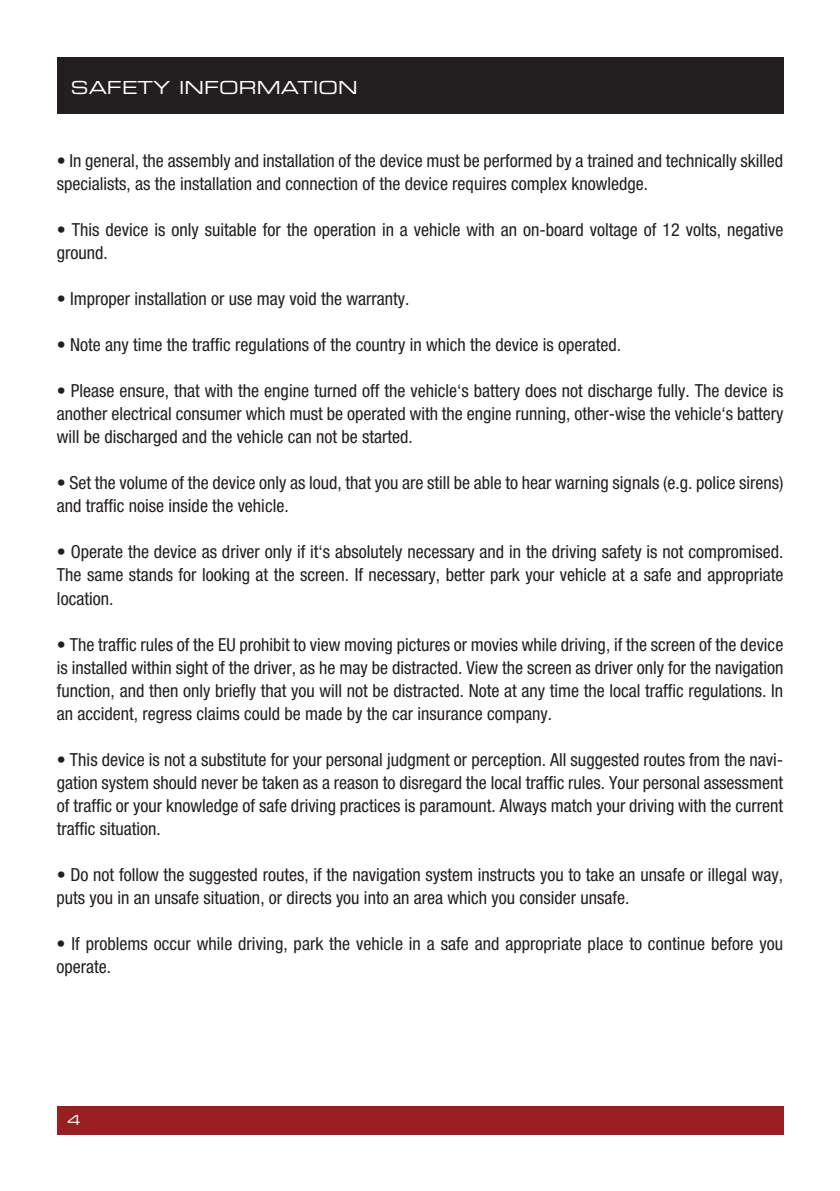
<style>
.page{position:relative;width:840px;height:1191px;background:#fff}
.page>*{position:absolute;margin:0;border:0;box-sizing:border-box;transform-origin:0 0}
.t1{font:condensed 18px/23px "Helvetica Neue";color:#231f20}
.t2{font:18px "Eurostile Extended Two";color:#fff}
.t3{font:14px "Eurostile Extended Two";color:#fff}
</style>
<div class="page">
<div style="left:57px;top:1106px;width:725px;height:28px;background:#981e21"></div>
<div style="left:57px;top:57px;width:725px;height:56px;background:#231f20"></div>
<p class="t2" style="left:71px;top:75px;width:288px">SAFETY INFORMATION</p>
<p class="t1" style="left:57px;top:149px;width:727px">• In general, the assembly and installation of the device must be performed by a trained and technically skilled specialists, as the installation and connection of the device requires complex knowledge.</p>
<p class="t1" style="left:57px;top:218px;width:727px">• This device is only suitable for the operation in a vehicle with an on-board voltage of 12 volts, negative ground.</p>
<p class="t1" style="left:57px;top:287px;width:354px">• Improper installation or use may void the warranty.</p>
<p class="t1" style="left:57px;top:333px;width:565px">• Note any time the traffic regulations of the country in which the device is operated.</p>
<p class="t1" style="left:57px;top:379px;width:727px;text-align:justify">• Please ensure, that with the engine turned off the vehicle‘s battery does not discharge fully. The device is another electrical consumer which must be operated with the engine running, other-wise the vehicle‘s battery will be discharged and the vehicle can not be started.</p>
<p class="t1" style="left:57px;top:471px;width:727px">• Set the volume of the device only as loud, that you are still be able to hear warning signals (e.g. police sirens) and traffic noise inside the vehicle.</p>
<p class="t1" style="left:57px;top:540px;width:727px;text-align:justify">• Operate the device as driver only if it‘s absolutely necessary and in the driving safety is not compromised.<br>The same stands for looking at the screen. If necessary, better park your vehicle at a safe and appropriate location.</p>
<p class="t1" style="left:57px;top:632px;width:727px;text-align:justify">• The traffic rules of the EU prohibit to view moving pictures or movies while driving, if the screen of the device is installed within sight of the driver, as he may be distracted. View the screen as driver only for the navigation function, and then only briefly that you will not be distracted. Note at any time the local traffic regulations. In an accident, regress claims could be made by the car insurance company.</p>
<p class="t1" style="left:57px;top:747px;width:727px;text-align:justify">• This device is not a substitute for your personal judgment or perception. All suggested routes from the navi&shy;gation system should never be taken as a reason to disregard the local traffic rules. Your personal assessment of traffic or your knowledge of safe driving practices is paramount. Always match your driving with the current traffic situation.</p>
<p class="t1" style="left:57px;top:862px;width:727px">• Do not follow the suggested routes, if the navigation system instructs you to take an unsafe or illegal way, puts you in an unsafe situation, or directs you into an area which you consider unsafe.</p>
<p class="t1" style="left:56px;top:931px;width:727px">• If problems occur while driving, park the vehicle in a safe and appropriate place to continue before you operate.</p>
<p class="t3" style="left:67px;top:1110px;width:15px">4</p>
</div>
